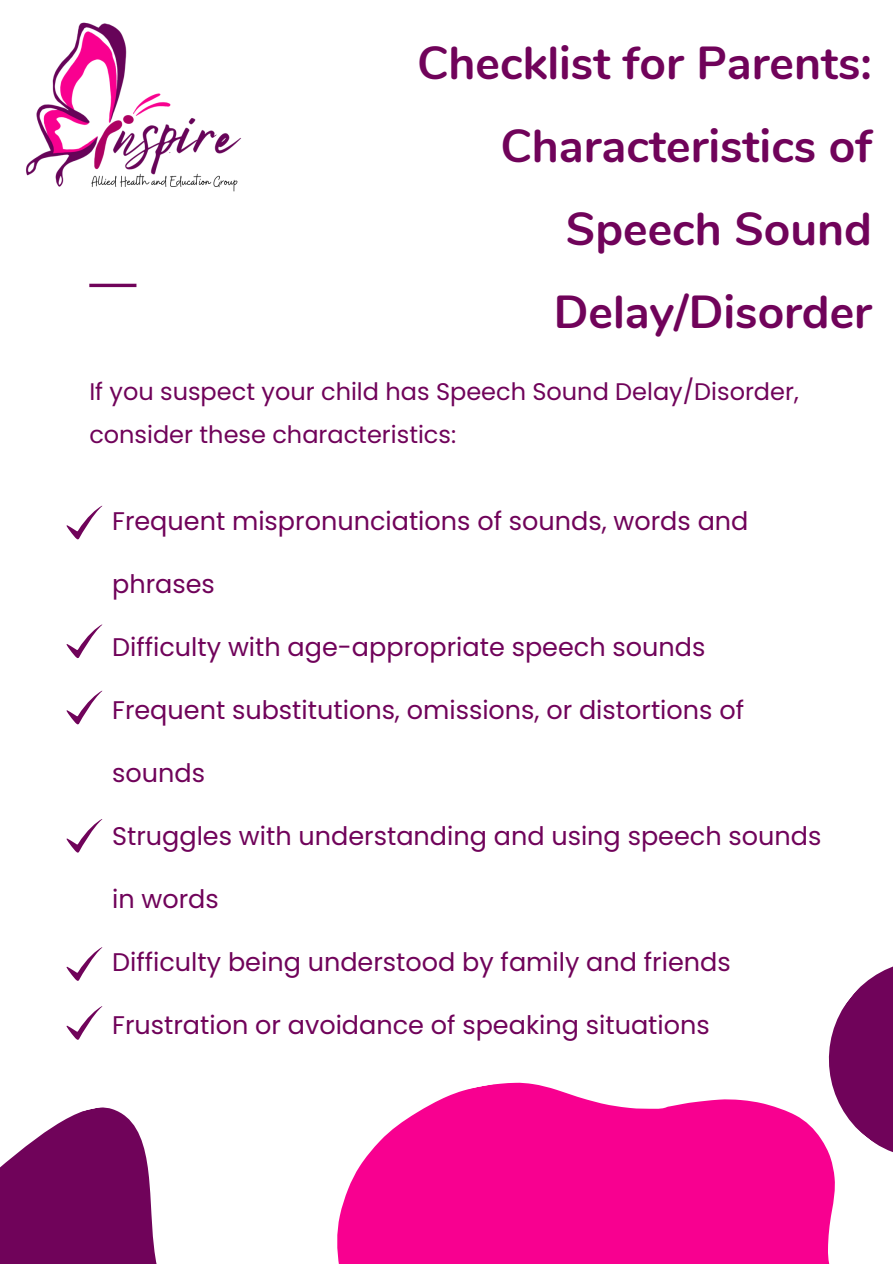
<style>
.page{position:relative;width:893px;height:1264px;background:#fff}
.page>*{position:absolute;margin:0;border:0;box-sizing:border-box;transform-origin:0 0}
.t1{font:700 46.2px/82.7px "Nunito";color:#70035a;text-align:right}
.t2{font:25.5px "Poppins";color:#70035a}
.t3{font:24px/42.8px "Poppins";color:#70035a}
</style>
<div class="page">
<img style="left:26px;top:22px;width:215px;height:170px">
<svg style="left:446px;top:1082px;width:389px;height:181px;background:#f8199a"></svg>
<svg style="left:67px;top:505px;width:35px;height:34px"></svg>
<svg style="left:67px;top:624px;width:35px;height:34px"></svg>
<svg style="left:67px;top:690px;width:35px;height:34px"></svg>
<svg style="left:816px;top:967px;width:76px;height:204px"></svg>
<svg style="left:0;top:1097px;width:446px;height:166px"></svg>
<hr style="left:89px;top:284px;width:47px;height:3px;background:#70035a">
<svg style="left:67px;top:819px;width:35px;height:33px"></svg>
<svg style="left:67px;top:947px;width:35px;height:33px"></svg>
<svg style="left:67px;top:1006px;width:35px;height:33px"></svg>
<p class="t1" style="left:417px;top:23px;width:456px">Checklist for Parents:<br>Characteristics of<br>Speech Sound<br>Delay/Disorder</p>
<p class="t3" style="left:89px;top:370px;width:711px">If you suspect your child has Speech Sound Delay/Disorder, consider these characteristics:</p>
<h1 class="t2" style="left:112px;top:503px;width:637px">Frequent mispronunciations of sounds, words and</h1>
<h1 class="t2" style="left:112px;top:566px;width:104px">phrases</h1>
<p class="t2" style="left:112px;top:629px;width:594px">Difficulty with age-appropriate speech sounds</p>
<p class="t2" style="left:112px;top:692px;width:633px">Frequent substitutions, omissions, or distortions of</p>
<p class="t2" style="left:112px;top:755px;width:94px">sounds</p>
<p class="t2" style="left:112px;top:818px;width:710px">Struggles with understanding and using speech sounds</p>
<p class="t2" style="left:112px;top:881px;width:108px">in words</p>
<p class="t2" style="left:112px;top:944px;width:620px">Difficulty being understood by family and friends</p>
<p class="t2" style="left:112px;top:1007px;width:599px">Frustration or avoidance of speaking situations</p>
</div>
